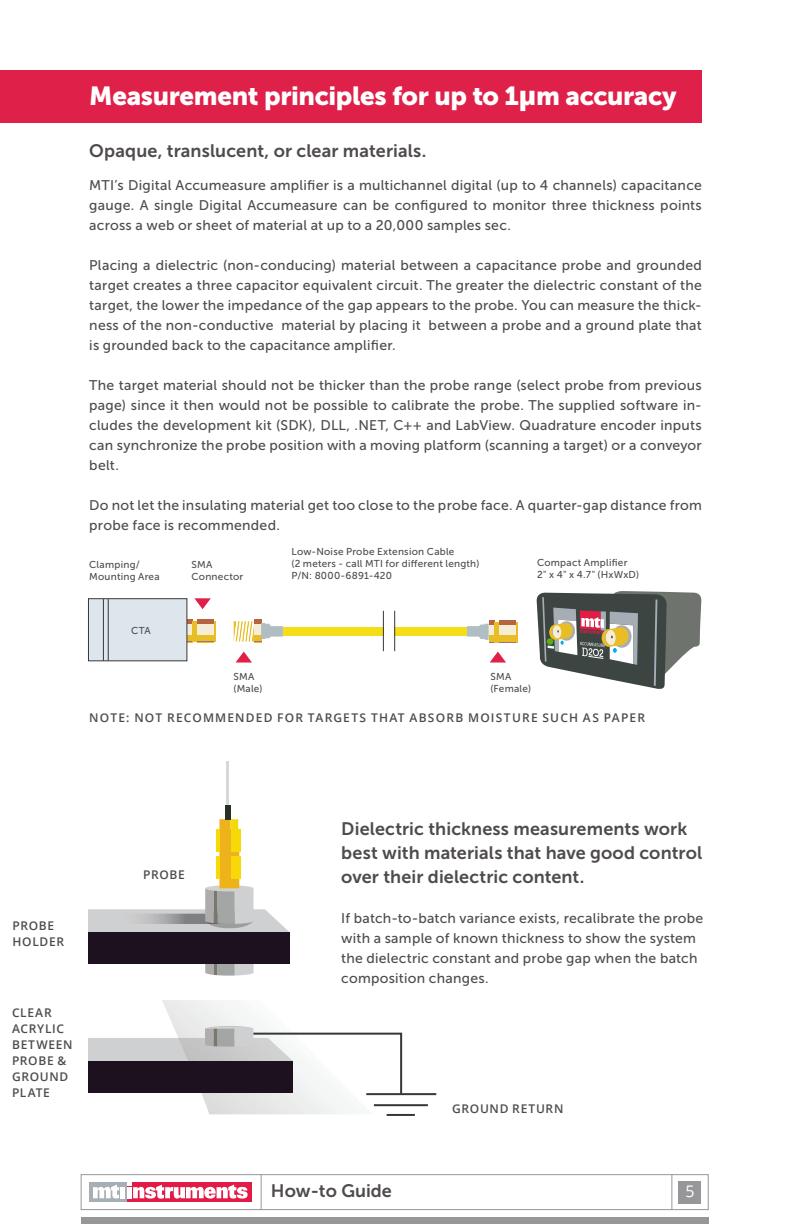
<style>
.page{position:relative;width:792px;height:1224px;background:#fff}
.page>*{position:absolute;margin:0;border:0;box-sizing:border-box;transform-origin:0 0}
.t1{font:26px "Museo Sans 900";letter-spacing:-.015em;color:#fff}
.t2{font:18px/24px "Museo Sans 700";letter-spacing:.01em;color:#4f4b4d}
.t3{font:16px "Open Sans";color:#fff}
.t4{font:14px/20px "Museo Sans 500";letter-spacing:.02em;color:#4f4b4d;text-align:justify}
.t5{font:600 12px/16px "Open Sans";letter-spacing:.07em;color:#4f4b4d}
.t6{font:600 12px "Open Sans";letter-spacing:.1em;color:#4f4b4d}
.t7{font:10px "Museo Sans 500";letter-spacing:.025em;color:#4f4b4d}
.s1{font-family:"Open Sans";font-weight:800}
</style>
<div class="page">
<div style="left:81px;top:1174px;width:628px;height:36px;border:1px solid #979799"></div>
<div style="left:127px;top:1182px;width:124px;height:20px;background:#e11a46"></div>
<div style="left:89px;top:1182px;width:38px;height:20px;background:#a6afb6"></div>
<svg style="left:93px;top:1185px;width:26px;height:14px"></svg>
<div style="left:120px;top:1187px;width:5px;height:11px;background:#fff"></div>
<svg style="left:127px;top:1182px;width:121px;height:17px"></svg>
<div style="left:679px;top:1181px;width:22px;height:22px;background:#979799"></div>
<hr style="left:261px;top:1174px;width:1px;height:36px;background:#979799">
<hr style="left:671px;top:1174px;width:1px;height:36px;background:#979799">
<div style="left:81px;top:1218px;width:628px;height:6px;background:#979799"></div>
<div style="left:0;top:70px;width:702px;height:52px;background:#df214a"></div>
<hr style="left:214px;top:621px;width:2px;height:20px;background:#e8bd26">
<svg style="left:234px;top:620px;width:49px;height:22px"></svg>
<div style="left:283px;top:627px;width:101px;height:9px;background:#f5de17"></div>
<div style="left:394px;top:627px;width:73px;height:9px;background:#f5de17"></div>
<hr style="left:516px;top:622px;width:2px;height:20px;background:#e8bd26">
<svg style="left:467px;top:620px;width:49px;height:23px"></svg>
<hr style="left:383px;top:611px;width:1px;height:40px;background:#383636">
<hr style="left:394px;top:611px;width:1px;height:40px;background:#383636">
<svg style="left:536px;top:591px;width:166px;height:98px"></svg>
<svg style="left:88px;top:598px;width:126px;height:64px;background:#d8d9d8"></svg>
<svg style="left:236px;top:652px;width:16px;height:11px"></svg>
<svg style="left:490px;top:652px;width:16px;height:11px"></svg>
<svg style="left:219px;top:852px;width:20px;height:4px"></svg>
<svg style="left:88px;top:878px;width:202px;height:98px"></svg>
<svg style="left:219px;top:819px;width:19px;height:11px"></svg>
<hr style="left:216px;top:830px;width:4px;height:22px;background:#f7d909">
<div style="left:231px;top:830px;width:10px;height:22px;background:#f7d909"></div>
<div style="left:220px;top:830px;width:11px;height:22px;background:#eeb31a"></div>
<hr style="left:216px;top:856px;width:4px;height:22px;background:#f7d909">
<div style="left:231px;top:856px;width:10px;height:22px;background:#f7d909"></div>
<div style="left:220px;top:856px;width:11px;height:22px;background:#eeb31a"></div>
<div style="left:225px;top:805px;width:6px;height:14px;background:#2b3026"></div>
<hr style="left:227px;top:761px;width:2px;height:44px;background:#d6d9dc">
<div style="left:88px;top:933px;width:202px;height:31px;background:#1d111f"></div>
<svg style="left:88px;top:1000px;width:315px;height:114px"></svg>
<hr style="left:366px;top:1093px;width:70px;height:2px;background:#383636">
<hr style="left:374px;top:1104px;width:54px;height:2px;background:#383636">
<hr style="left:387px;top:1114px;width:28px;height:2px;background:#383636">
<p class="t1" style="left:89px;top:81px;width:589px">Measurement principles for up to 1<span class="s1">µ</span>m accuracy</p>
<p class="t2" style="left:89px;top:138px;width:339px">Opaque, translucent, or clear materials.</p>
<p class="t4" style="left:89px;top:176px;width:614px">MTI’s Digital Accumeasure amplifier is a multichannel digital (up to 4 channels) capacitance gauge. A single Digital Accumeasure can be configured to monitor three thickness points across a web or sheet of material at up to a 20,000 samples sec.</p>
<p class="t4" style="left:89px;top:256px;width:614px">Placing a dielectric (non-conducing) material between a capacitance probe and grounded target creates a three capacitor equivalent circuit. The greater the dielectric constant of the target, the lower the impedance of the gap appears to the probe. You can measure the thick&shy;ness of the non-conductive material by placing it between a probe and a ground plate that is grounded back to the capacitance amplifier.</p>
<p class="t4" style="left:89px;top:376px;width:614px">The target material should not be thicker than the probe range (select probe from previous page) since it then would not be possible to calibrate the probe. The supplied software in&shy;cludes the development kit (SDK), DLL, .NET, C++ and LabView. Quadrature encoder inputs can synchronize the probe position with a moving platform (scanning a target) or a conveyor belt.</p>
<p class="t4" style="left:89px;top:496px;width:614px">Do not let the insulating material get too close to the probe face. A quarter-gap distance from probe face is recommended.</p>
<p class="t7" style="left:89px;top:559px;width:52px">Clamping/</p>
<p class="t7" style="left:89px;top:571px;width:72px">Mounting Area</p>
<p class="t7" style="left:131px;top:625px;width:21px">CTA</p>
<p class="t7" style="left:192px;top:559px;width:22px">SMA</p>
<p class="t7" style="left:192px;top:571px;width:53px">Connector</p>
<p class="t7" style="left:292px;top:546px;width:164px">Low-Noise Probe Extension Cable</p>
<p class="t7" style="left:292px;top:558px;width:189px">(2 meters - call MTI for different length)</p>
<p class="t7" style="left:292px;top:570px;width:102px">P/N: 8000-6891-420</p>
<p class="t7" style="left:537px;top:557px;width:92px">Compact Amplifier</p>
<p class="t7" style="left:537px;top:569px;width:103px">2" x 4" x 4.7" (HxWxD)</p>
<p class="t7" style="left:234px;top:671px;width:22px">SMA</p>
<p class="t7" style="left:234px;top:683px;width:31px">(Male)</p>
<p class="t7" style="left:490px;top:671px;width:22px">SMA</p>
<p class="t7" style="left:490px;top:683px;width:42px">(Female)</p>
<p class="t6" style="left:89px;top:709px;width:557px">NOTE: NOT RECOMMENDED FOR TARGETS THAT ABSORB MOISTURE SUCH AS PAPER</p>
<p class="t5" style="left:13px;top:918px;width:43px">PROBE</p>
<p class="t5" style="left:13px;top:934px;width:53px">HOLDER</p>
<p class="t5" style="left:12px;top:1005px;width:54px">CLEAR<br>ACRYLIC</p>
<p class="t5" style="left:12px;top:1037px;width:62px">BETWEEN</p>
<p class="t5" style="left:12px;top:1053px;width:56px">PROBE &amp;</p>
<p class="t5" style="left:12px;top:1069px;width:58px">GROUND<br>PLATE</p>
<p class="t5" style="left:143px;top:866px;width:43px">PROBE</p>
<p class="t2" style="left:341px;top:817px;width:363px">Dielectric thickness measurements work best with materials that have good control over their dielectric content.</p>
<p class="t4" style="left:341px;top:908px;width:364px;text-align:left">If batch-to-batch variance exists, recalibrate the probe with a sample of known thickness to show the system the dielectric constant and probe gap when the batch composition changes.</p>
<p class="t5" style="left:452px;top:1100px;width:113px">GROUND RETURN</p>
<p class="t2" style="left:271px;top:1179px;width:122px">How-to Guide</p>
<p class="t3" style="left:686px;top:1180px;width:11px">5</p>
</div>
